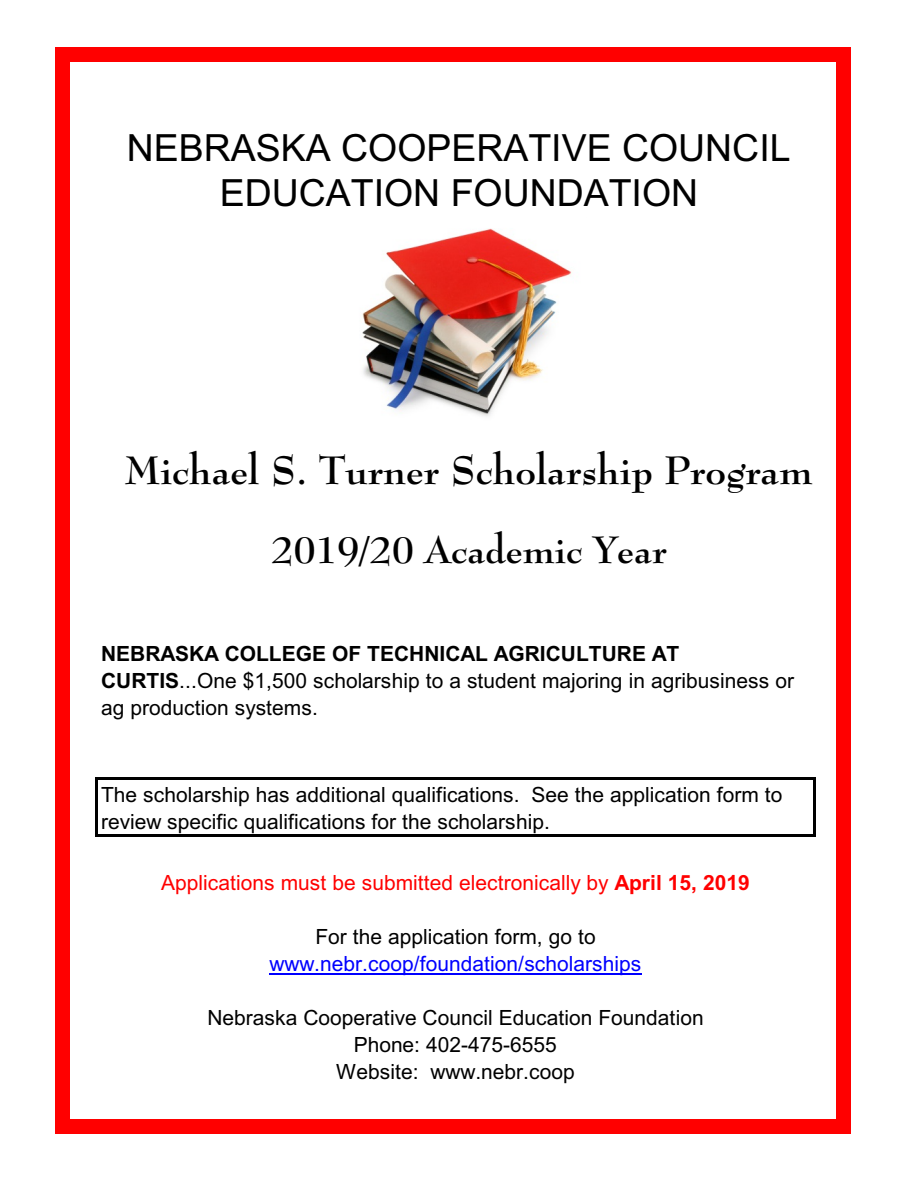
<style>
.page{position:relative;width:918px;height:1188px;background:#fff}
.page>*{position:absolute;margin:0;border:0;box-sizing:border-box;transform-origin:0 0}
.t1{font:700 39px "Bernhard Modern BT";color:#000}
.t2{font:37.5px/45.3px "Arial";color:#000;text-align:center}
.t3{font:700 37.5px "Bernhard Modern BT";color:#000}
.t4{font:21px/27px "Arial";color:#000}
.t5{font:21px "Arial";color:#f00}
.t6{font:21px "Arial";color:#00f}
.s1{font-weight:700}
</style>
<div class="page">
<hr style="left:95px;top:777px;width:3px;height:59px;background:#000">
<hr style="left:813px;top:777px;width:3px;height:59px;background:#000">
<hr style="left:95px;top:777px;width:721px;height:2px;background:#000">
<hr style="left:95px;top:834px;width:721px;height:3px;background:#000">
<img style="left:362px;top:228px;width:210px;height:189px">
<div style="left:55px;top:48px;width:14px;height:1086px;background:#f00"></div>
<div style="left:837px;top:48px;width:14px;height:1086px;background:#f00"></div>
<div style="left:55px;top:48px;width:796px;height:14px;background:#f00"></div>
<div style="left:55px;top:1120px;width:796px;height:14px;background:#f00"></div>
<hr style="left:269px;top:973px;width:373px;height:2px;background:#00f">
<h2 class="t2" style="left:127px;top:129px;width:665px">NEBRASKA COOPERATIVE COUNCIL<br>EDUCATION FOUNDATION</h2>
<h1 class="t1" style="left:125px;top:454px;width:689px">Michael S. Turner Scholarship Program</h1>
<h2 class="t3" style="left:272px;top:534px;width:396px">2019/20 Academic Year</h2>
<p class="t4" style="left:101px;top:642px;width:694px"><span class="s1">NEBRASKA COLLEGE OF TECHNICAL AGRICULTURE AT<br>CURTIS</span>...One $1,500 scholarship to a student majoring in agribusiness or ag production systems.</p>
<p class="t4" style="left:101px;top:783px;width:683px">The scholarship has additional qualifications. See the application form to review specific qualifications for the scholarship.</p>
<p class="t5" style="left:161px;top:874px;width:590px">Applications must be submitted electronically by <span class="s1">April 15, 2019</span></p>
<p class="t4" style="left:315px;top:925px;width:282px">For the application form, go to</p>
<p class="t6" style="left:269px;top:955px;width:373px">www.nebr.coop/foundation/scholarships</p>
<p class="t4" style="left:207px;top:1006px;width:498px;text-align:center">Nebraska Cooperative Council Education Foundation<br>Phone: 402-475-6555<br>Website: www.nebr.coop</p>
</div>
